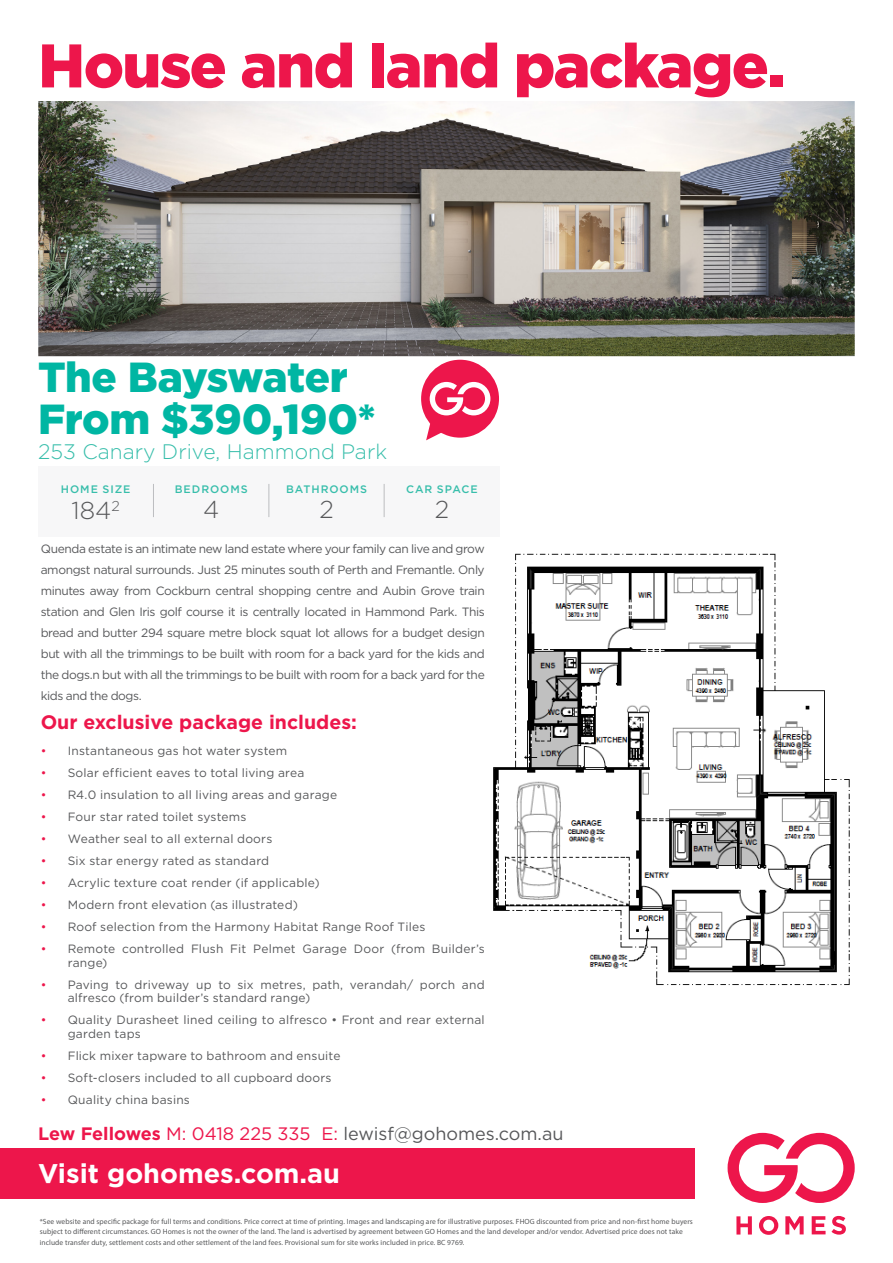
<style>
.page{position:relative;width:893px;height:1263px;background:#fff}
.page>*{position:absolute;margin:0;border:0;box-sizing:border-box;transform-origin:0 0}
.t1{font:900 61.5px "Gotham HTF";letter-spacing:-.025em;color:#ed164b}
.t2{font:900 42px "Gotham HTF";letter-spacing:-.01em;color:#00b6a3}
.t3{font:700 27px "Gotham HTF";color:#fff}
.t4{font:300 24.45px "Gotham HTF";color:#57585a}
.Address{font:300 21px "Gotham HTF";color:#38beab}
.t5{font:700 19.5px "Gotham HTF";color:#ed164b}
.t6{font:18px "Gotham HTF";color:#57585a}
.bullets{font:12px/21px "Gotham HTF";letter-spacing:.015em;color:#57585a}
.t7{font:500 10.8px "Gotham HTF";letter-spacing:.09em;color:#38beab}
.t8{font:7.5px/10.5px "Myriad Pro";letter-spacing:.01em;color:#57585a}
.s1{color:#ed164b}
.s2{font-weight:700;color:#ed164b}
</style>
<div class="page">
<img style="left:493px;top:553px;width:357px;height:433px">
<div style="left:421px;top:360px;width:78px;height:78px;background:#ed164b;border-radius:50%"></div>
<svg style="left:426px;top:423px;width:16px;height:17px"></svg>
<svg style="left:430px;top:382px;width:60px;height:33px"></svg>
<img style="left:38px;top:101px;width:817px;height:255px">
<div style="left:0;top:1148px;width:695px;height:51px;background:#ed164b"></div>
<svg style="left:736px;top:1216px;width:16px;height:18px"></svg>
<svg style="left:759px;top:1216px;width:19px;height:19px"></svg>
<svg style="left:785px;top:1216px;width:19px;height:18px"></svg>
<svg style="left:812px;top:1216px;width:13px;height:18px"></svg>
<svg style="left:831px;top:1216px;width:15px;height:19px"></svg>
<svg style="left:728px;top:1133px;width:127px;height:70px"></svg>
<div style="left:38px;top:466px;width:461px;height:71px;background:#f7f7f8"></div>
<hr style="left:153px;top:484px;width:1px;height:33px;background:#bcbdc0">
<hr style="left:269px;top:484px;width:1px;height:33px;background:#bcbdc0">
<hr style="left:384px;top:484px;width:1px;height:33px;background:#bcbdc0">
<p class="t1" style="left:38px;top:30px;width:748px">House and land package.</p>
<p class="t2" style="left:38px;top:353px;width:311px">The Bayswater</p>
<p class="t2" style="left:38px;top:395px;width:339px">From $390,190*</p>
<p class="Address" style="left:38px;top:440px;width:350px">253 Canary Drive, Hammond Park</p>
<p class="t7" style="left:175px;top:483px;width:75px">BEDROOMS</p>
<p class="t4" style="left:203px;top:496px;width:18px">4</p>
<p class="t7" style="left:61px;top:483px;width:71px">HOME SIZE</p>
<p class="t4" style="left:72px;top:497px;width:50px">184<sup>2</sup></p>
<p class="t7" style="left:286px;top:483px;width:83px">BATHROOMS</p>
<p class="t4" style="left:319px;top:496px;width:16px">2</p>
<p class="t7" style="left:406px;top:483px;width:73px">CAR SPACE</p>
<p class="t4" style="left:435px;top:496px;width:16px">2</p>
<p class="bullets" style="left:41px;top:538px;width:446px;text-align:justify">Quenda estate is an intimate new land estate where your family can live and grow amongst natural surrounds. Just 25 minutes south of Perth and Fremantle. Only minutes away from Cockburn central shopping centre and Aubin Grove train station and Glen Iris golf course it is centrally located in Hammond Park. This bread and butter 294 square metre block squat lot allows for a budget design but with all the trimmings to be built with room for a back yard for the kids and the dogs.n but with all the trimmings to be built with room for a back yard for the kids and the dogs.</p>
<p class="t5" style="left:41px;top:711px;width:318px">Our exclusive package includes:</p>
<p class="bullets" style="left:41px;top:740px;width:248px"><span class="s1">•</span> Instantaneous gas hot water system</p>
<p class="bullets" style="left:41px;top:762px;width:265px"><span class="s1">•</span> Solar efficient eaves to total living area</p>
<p class="bullets" style="left:41px;top:784px;width:298px"><span class="s1">•</span> R4.0 insulation to all living areas and garage</p>
<p class="bullets" style="left:41px;top:806px;width:207px"><span class="s1">•</span> Four star rated toilet systems</p>
<p class="bullets" style="left:41px;top:828px;width:233px"><span class="s1">•</span> Weather seal to all external doors</p>
<p class="bullets" style="left:41px;top:850px;width:230px"><span class="s1">•</span> Six star energy rated as standard</p>
<p class="bullets" style="left:41px;top:872px;width:280px"><span class="s1">•</span> Acrylic texture coat render (if applicable)</p>
<p class="bullets" style="left:41px;top:894px;width:259px"><span class="s1">•</span> Modern front elevation (as illustrated)</p>
<p class="bullets" style="left:41px;top:916px;width:386px"><span class="s1">•</span> Roof selection from the Harmony Habitat Range Roof Tiles</p>
<p class="bullets" style="left:68px;top:942px;width:419px;line-height:13.5px;text-indent:-27px"><span class="s1">•</span> Remote controlled Flush Fit Pelmet Garage Door (from Builder’s range)</p>
<p class="bullets" style="left:68px;top:978px;width:419px;line-height:13.5px;text-indent:-27px"><span class="s1">•</span> Paving to driveway up to six metres, path, verandah/ porch and alfresco (from builder’s standard range)</p>
<p class="bullets" style="left:68px;top:1013px;width:419px;line-height:13.5px;text-indent:-27px"><span class="s1">•</span> Quality Durasheet lined ceiling to alfresco • Front and rear external garden taps</p>
<p class="bullets" style="left:41px;top:1045px;width:301px"><span class="s1">•</span> Flick mixer tapware to bathroom and ensuite</p>
<p class="bullets" style="left:41px;top:1067px;width:292px"><span class="s1">•</span> Soft-closers included to all cupboard doors</p>
<p class="bullets" style="left:41px;top:1089px;width:151px"><span class="s1">•</span> Quality china basins</p>
<p class="t6" style="left:38px;top:1124px;width:527px"><span class="s2">Lew Fellowes</span> <span class="s1">M: 0418 225 335 E:</span> lewisf@gohomes.com.au</p>
<p class="t3" style="left:38px;top:1158px;width:303px">Visit gohomes.com.au</p>
<p class="t8" style="left:40px;top:1216px;width:655px">*See website and specific package for full terms and conditions. Price correct at time of printing. Images and landscaping are for illustrative purposes. FHOG discounted from price and non-first home buyers subject to different circumstances. GO Homes is not the owner of the land. The land is advertised by agreement between GO Homes and the land developer and/or vendor. Advertised price does not take include transfer duty, settlement costs and other settlement of the land fees. Provisional sum for site works included in price. BC 9769.</p>
</div>
